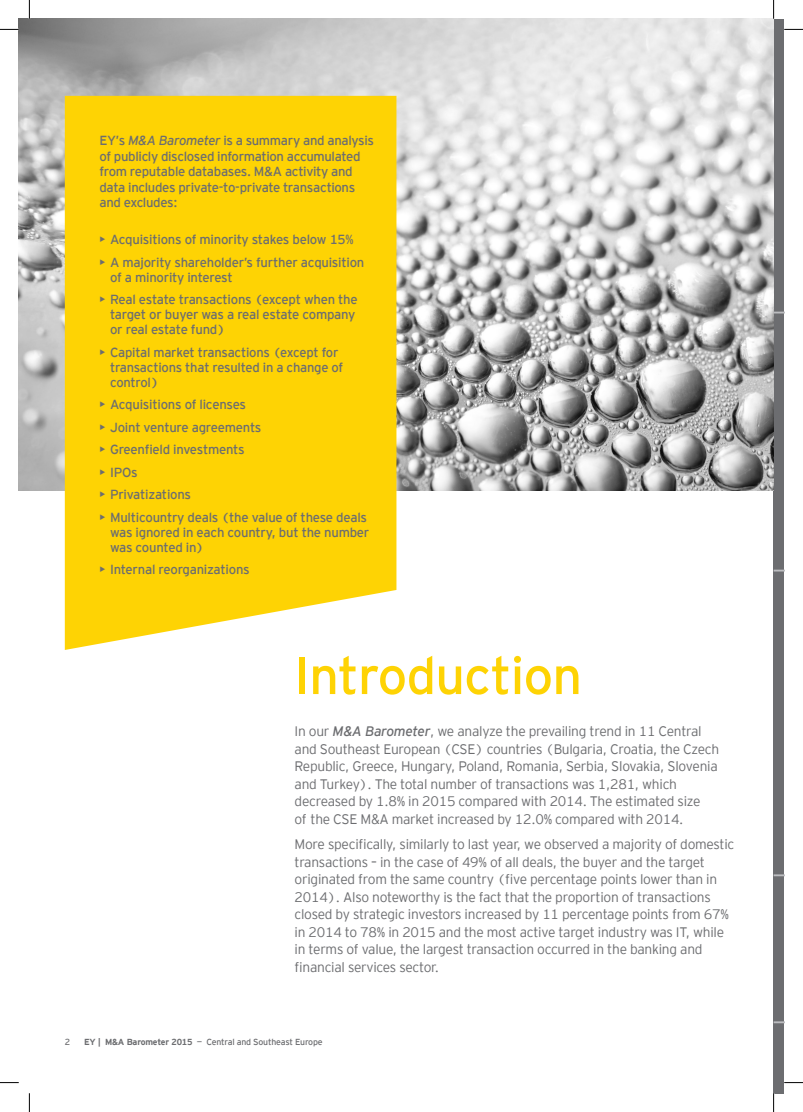
<style>
.page{position:relative;width:803px;height:1112px;background:#fff}
.page>*{position:absolute;margin:0;border:0;box-sizing:border-box;transform-origin:0 0}
.t1{font:52.5px "EY Interstate";letter-spacing:-.02em;color:#fed304}
.t2{font:300 13.75px/17.5px "EY Interstate";letter-spacing:-.02em;color:#6c6d70}
.t3{font:13.12px/15px "EY Interstate";letter-spacing:-.02em;color:#6c6d70}
.t4{font:8.75px "EY Interstate";letter-spacing:-.02em;color:#6c6d70}
.s1{font-style:italic}
.s2{font-weight:400;font-style:italic}
.s3{font-weight:700}
</style>
<div class="page">
<div style="left:773px;top:19px;width:11px;height:1073px;background:#6c6d70"></div>
<img style="left:19px;top:19px;width:754px;height:471px">
<div style="left:65px;top:96px;width:331px;height:553px;background:#fed304"></div>
<svg style="left:773px;top:569px;width:11px;height:2px"></svg>
<svg style="left:773px;top:311px;width:11px;height:2px"></svg>
<svg style="left:773px;top:874px;width:11px;height:2px"></svg>
<svg style="left:0;top:29px;width:19px;height:1px"></svg>
<svg style="left:784px;top:29px;width:19px;height:1px"></svg>
<svg style="left:0;top:1082px;width:19px;height:1px"></svg>
<svg style="left:784px;top:1082px;width:19px;height:1px"></svg>
<svg style="left:29px;top:0;width:1px;height:19px"></svg>
<svg style="left:29px;top:1093px;width:1px;height:18px"></svg>
<svg style="left:773px;top:0;width:1px;height:19px"></svg>
<svg style="left:773px;top:1092px;width:1px;height:19px"></svg>
<p class="t3" style="left:99px;top:132px;width:276px;line-height:15.6px">EY’s <span class="s1">M&amp;A Barometer</span> is a summary and analysis of publicly disclosed information accumulated from reputable databases. M&amp;A activity and data includes private-to-private transactions and excludes:</p>
<p class="t3" style="left:99px;top:231px;width:256px">• Acquisitions of minority stakes below 15%</p>
<p class="t3" style="left:110px;top:253px;width:256px;text-indent:-11px">• A majority shareholder’s further acquisition of a minority interest</p>
<p class="t3" style="left:110px;top:291px;width:249px;text-indent:-11px">• Real estate transactions (except when the target or buyer was a real estate company or real estate fund)</p>
<p class="t3" style="left:110px;top:343px;width:235px;text-indent:-11px">• Capital market transactions (except for transactions that resulted in a change of control)</p>
<p class="t3" style="left:99px;top:396px;width:148px">• Acquisitions of licenses</p>
<p class="t3" style="left:99px;top:418px;width:164px">• Joint venture agreements</p>
<p class="t3" style="left:99px;top:441px;width:147px">• Greenfield investments</p>
<p class="t3" style="left:99px;top:463px;width:40px">• IPOs</p>
<p class="t3" style="left:99px;top:486px;width:93px">• Privatizations</p>
<p class="t3" style="left:110px;top:508px;width:261px;text-indent:-11px">• Multicountry deals (the value of these deals was ignored in each country, but the number was counted in)</p>
<p class="t3" style="left:99px;top:561px;width:152px">• Internal reorganizations</p>
<h1 class="t1" style="left:295px;top:638px;width:289px">Introduction</h1>
<p class="t2" style="left:295px;top:721px;width:426px">In our <span class="s2">M&amp;A Barometer</span>, we analyze the prevailing trend in 11 Central and Southeast European (CSE) countries (Bulgaria, Croatia, the Czech Republic, Greece, Hungary, Poland, Romania, Serbia, Slovakia, Slovenia and Turkey). The total number of transactions was 1,281, which decreased by 1.8% in 2015 compared with 2014. The estimated size<br>of the CSE M&amp;A market increased by 12.0% compared with 2014.</p>
<p class="t2" style="left:295px;top:834px;width:441px">More specifically, similarly to last year, we observed a majority of domestic transactions – in the case of 49% of all deals, the buyer and the target originated from the same country (five percentage points lower than in 2014). Also noteworthy is the fact that the proportion of transactions closed by strategic investors increased by 11 percentage points from 67% in 2014 to 78% in 2015 and the most active target industry was IT, while in terms of value, the largest transaction occurred in the banking and financial services sector.</p>
<p class="t4" style="left:65px;top:1034px;width:7px">2</p>
<p class="t4" style="left:84px;top:1034px;width:240px"><span class="s3">EY | M&amp;A Barometer 2015</span> — Central and Southeast Europe</p>
</div>
